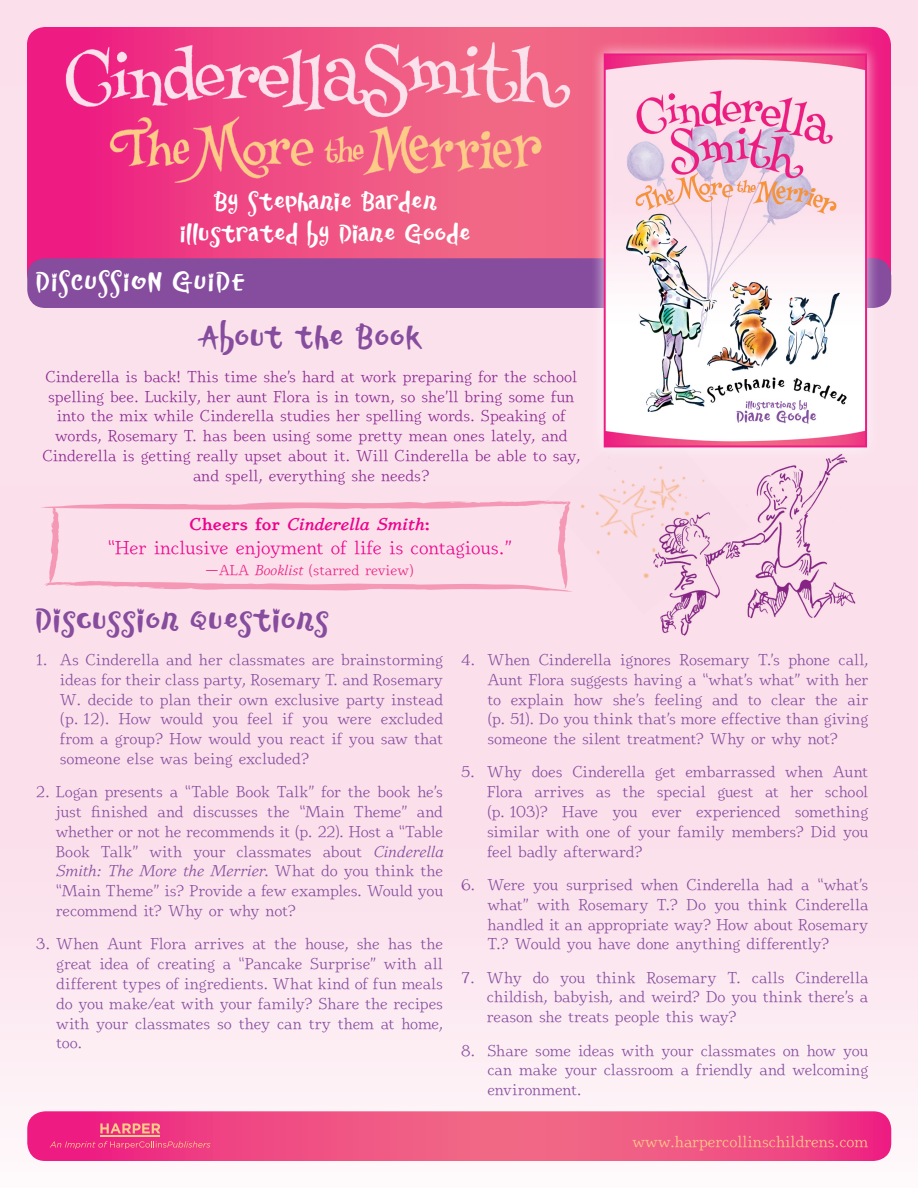
<style>
.page{position:relative;width:918px;height:1188px;background:#fff}
.page>*{position:absolute;margin:0;border:0;box-sizing:border-box;transform-origin:0 0}
.drop_cap{font:40.5px "Kingdom";letter-spacing:.015em;color:#864c9e}
.drop_cap-2{font:34.5px "Kingdom";letter-spacing:.03em;color:#fff}
.t1{font:31.5px/31.5px "Kingdom";color:#fff;text-align:center}
.t2{font:19.5px "Youbee";color:#ed028c}
.t3{font:italic 700 18px "Youbee";color:#ed028c}
.t4{font:16.5px/19.8px "Youbee";letter-spacing:-.01em;color:#864c9e;text-align:justify}
.t5{font:16.5px/19.8px "Youbee";color:#892890;text-align:center}
.t6{font:16.5px "Youbee";color:#fdcd88}
.t7{font:15px "Youbee";color:#ed1b82}
.s1{font-style:normal}
.s2{font-style:italic}
</style>
<div class="page">
<img style="left:0;top:0;width:918px;height:1146px">
<svg style="left:27px;top:27px;width:864px;height:245px;background:#ef4583"></svg>
<svg style="left:27px;top:1111px;width:864px;height:50px;background:#ef4e85"></svg>
<div style="left:546px;top:411px;width:59px;height:204px;background:#fbe0eb"></div>
<div style="left:27px;top:258px;width:864px;height:50px;background:#864c9e;border-radius:18px"></div>
<div style="left:590px;top:40px;width:291px;height:421px;background:#fff;opacity:.75"></div>
<img style="left:607px;top:56px;width:257px;height:388px">
<div style="left:604px;top:53px;width:263px;height:394px;border:2px solid #ed1b82"></div>
<svg style="left:38px;top:501px;width:537px;height:91px;background:#fad7e4"></svg>
<img style="left:87px;top:136px;width:474px;height:56px">
<img style="left:27px;top:34px;width:605px;height:102px">
<img style="left:605px;top:431px;width:252px;height:209px">
<p class="t1" style="left:181px;top:187px;width:292px">By Stephanie Barden<br>Illustrated by Diane Goode</p>
<p class="drop_cap-2" style="left:36px;top:267px;width:211px">DISCUSSION GUIDE</p>
<p class="drop_cap" style="left:200px;top:319px;width:225px">About the Book</p>
<p class="t5" style="left:42px;top:366px;width:539px">Cinderella is back! This time she’s hard at work preparing for the school spelling bee. Luckily, her aunt Flora is in town, so she’ll bring some fun into the mix while Cinderella studies her spelling words. Speaking of words, Rosemary T. has been using some pretty mean ones lately, and Cinderella is getting really upset about it. Will Cinderella be able to say, and spell, everything she needs?</p>
<p class="t3" style="left:190px;top:514px;width:242px"><span class="s1">Cheers for</span> Cinderella Smith<span class="s1">:</span></p>
<p class="t2" style="left:108px;top:536px;width:406px">“Her inclusive enjoyment of life is contagious.”</p>
<p class="t7" style="left:206px;top:561px;width:210px">—ALA <span class="s2">Booklist</span> (starred review)</p>
<p class="drop_cap" style="left:36px;top:602px;width:295px">Discussion Questions</p>
<p class="t4" style="left:60px;top:649px;width:385px;text-indent:-24px">1. As Cinderella and her classmates are brainstorming ideas for their class party, Rosemary T. and Rosemary W. decide to plan their own exclusive party instead (p. 12). How would you feel if you were excluded from a group? How would you react if you saw that someone else was being excluded?</p>
<p class="t4" style="left:56px;top:782px;width:389px;text-indent:-20px">2. Logan presents a “Table Book Talk” for the book he’s just finished and discusses the “Main Theme” and whether or not he recommends it (p. 22). Host a “Table Book Talk” with your classmates about <span class="s2">Cinderella Smith: The More the Merrier</span>. What do you think the “Main Theme” is? Provide a few examples. Would you recommend it? Why or why not?</p>
<p class="t4" style="left:56px;top:934px;width:388px;text-indent:-20px">3. When Aunt Flora arrives at the house, she has the great idea of creating a “Pancake Surprise” with all different types of ingredients. What kind of fun meals do you make/eat with your family? Share the recipes with your classmates so they can try them at home, too.</p>
<p class="t4" style="left:487px;top:649px;width:382px;text-indent:-26px">4. When Cinderella ignores Rosemary T.’s phone call, Aunt Flora suggests having a “what’s what” with her to explain how she’s feeling and to clear the air (p. 51). Do you think that’s more effective than giving someone the silent treatment? Why or why not?</p>
<p class="t4" style="left:487px;top:762px;width:383px;text-indent:-26px">5. Why does Cinderella get embarrassed when Aunt Flora arrives as the special guest at her school (p. 103)? Have you ever experienced something similar with one of your family members? Did you feel badly afterward?</p>
<p class="t4" style="left:487px;top:874px;width:382px;text-indent:-26px">6. Were you surprised when Cinderella had a “what’s what” with Rosemary T.? Do you think Cinderella handled it an appropriate way? How about Rosemary T.? Would you have done anything differently?</p>
<p class="t4" style="left:487px;top:967px;width:383px;text-indent:-26px">7. Why do you think Rosemary T. calls Cinderella childish, babyish, and weird? Do you think there’s a reason she treats people this way?</p>
<p class="t4" style="left:487px;top:1040px;width:382px;text-indent:-26px">8. Share some ideas with your classmates on how you can make your classroom a friendly and welcoming environment.</p>
<p class="t6" style="left:632px;top:1133px;width:237px">www.harpercollinschildrens.com</p>
</div>
